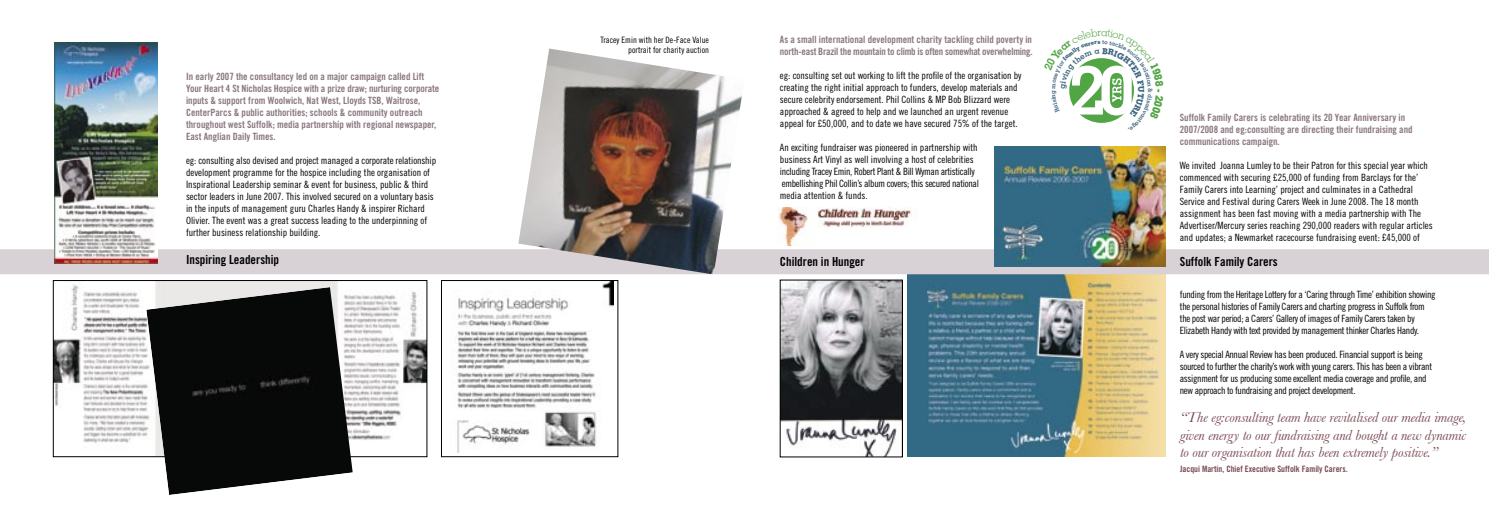
<style>
.page{position:relative;width:1489px;height:525px;background:#fff}
.page>*{position:absolute;margin:0;border:0;box-sizing:border-box;transform-origin:0 0}
.t1{font:italic 15px/17.5px "Baskerville";letter-spacing:-.01em;color:#794852;text-align:justify}
.t2{font:12.5px "Trade Gothic Bold Cond Twenty";color:#000}
.t3{font:700 10.88px "Geometric Slab 703 BT Xtra";color:#52a545}
.t4{font:10px/12px "Trade Gothic Cond Eighteen";color:#000}
.t5{font:10px/12px "Trade Gothic Bold Cond Twenty";color:#897680}
.t6{font:10px/12px "Trade Gothic Cond Eighteen";letter-spacing:-.03em;color:#000}
.t7{font:8.75px/10.5px "Trade Gothic Cond Eighteen";color:#000;text-align:right}
.t8{font:8.75px "Trade Gothic Bold Cond Twenty";color:#794852}
.t9{font:700 6.12px "Geometric Slab 703 BT";color:#3e677f}
</style>
<div class="page">
<img style="left:55px;top:282px;width:370px;height:161px">
<div style="left:53px;top:280px;width:374px;height:176px;border:1px solid #000"></div>
<img style="left:455px;top:282px;width:159px;height:170px">
<div style="left:441px;top:280px;width:177px;height:176px;border:1px solid #000"></div>
<img style="left:907px;top:274px;width:258px;height:182px">
<img style="left:782px;top:282px;width:118px;height:173px">
<div style="left:780px;top:280px;width:122px;height:177px;border:1px solid #000"></div>
<div style="left:0;top:249px;width:1488px;height:25px;background:#d8d1d5"></div>
<img style="left:777px;top:207px;width:135px;height:38px">
<img style="left:518px;top:49px;width:226px;height:225px">
<img style="left:146px;top:287px;width:206px;height:207px">
<img style="left:55px;top:43px;width:102px;height:220px">
<img style="left:994px;top:146px;width:171px;height:120px">
<svg style="left:1069px;top:58px;width:65px;height:65px"></svg>
<p class="t5" style="left:186px;top:70px;width:255px">In early 2007 the consultancy led on a major campaign called Lift Your Heart 4 St Nicholas Hospice with a prize draw; nurturing corporate inputs &amp; support from Woolwich, Nat West, Lloyds TSB, Waitrose, CenterParcs &amp; public authorities; schools &amp; community outreach throughout west Suffolk; media partnership with regional newspaper, East Anglian Daily Times.</p>
<p class="t4" style="left:186px;top:154px;width:252px">eg: consulting also devised and project managed a corporate relationship development programme for the hospice including the organisation of Inspirational Leadership seminar &amp; event for business, public &amp; third sector leaders in June 2007. This involved secured on a voluntary basis in the inputs of management guru Charles Handy &amp; inspirer Richard Olivier. The event was a great success leading to the underpinning of further business relationship building.</p>
<p class="t2" style="left:186px;top:251px;width:94px">Inspiring Leadership</p>
<p class="t7" style="left:600px;top:34px;width:110px">Tracey Emin with her De-Face Value portrait for charity auction</p>
<p class="t5" style="left:780px;top:33px;width:254px">As a small international development charity tackling child poverty in north-east Brazil the mountain to climb is often somewhat overwhelming.</p>
<p class="t4" style="left:780px;top:69px;width:243px">eg: consulting set out working to lift the profile of the organisation by creating the right initial approach to funders, develop materials and secure celebrity endorsement. Phil Collins &amp; MP Bob Blizzard were approached &amp; agreed to help and we launched an urgent revenue</p>
<p class="t4" style="left:780px;top:117px;width:239px">appeal for £50,000, and to date we have secured 75% of the target.</p>
<p class="t4" style="left:780px;top:141px;width:200px">An exciting fundraiser was pioneered in partnership with business Art Vinyl as well involving a host of celebrities including Tracey Emin, Robert Plant &amp; Bill Wyman artistically embellishing Phil Collin’s album covers; this secured national media attention &amp; funds.</p>
<p class="t9" style="left:1153px;top:88px;width:6px;rotate:90deg">&amp;</p>
<p class="t3" style="left:1166px;top:89px;width:5px;rotate:90deg">-</p>
<p class="t5" style="left:1179px;top:111px;width:234px">Suffolk Family Carers is celebrating its 20 Year Anniversary in<br>2007/2008 and eg:consulting are directing their fundraising and</p>
<p class="t5" style="left:1179px;top:135px;width:101px">communications campaign.</p>
<p class="t4" style="left:1179px;top:159px;width:254px">We invited Joanna Lumley to be their Patron for this special year which commenced with securing £25,000 of funding from Barclays for the’ Family Carers into Learning’ project and culminates in a Cathedral Service and Festival during Carers Week in June 2008. The 18 month assignment has been fast moving with a media partnership with The Advertiser/Mercury series reaching 290,000 readers with regular articles and updates; a Newmarket racecourse fundraising event: £45,000 of</p>
<p class="t2" style="left:780px;top:254px;width:86px">Children in Hunger</p>
<p class="t2" style="left:1179px;top:254px;width:99px">Suffolk Family Carers</p>
<p class="t6" style="left:1179px;top:288px;width:257px">funding from the Heritage Lottery for a ‘Caring through Time’ exhibition showing the personal histories of Family Carers and charting progress in Suffolk from the post war period; a Carers’ Gallery of images of Family Carers taken by Elizabeth Handy with text provided by management thinker Charles Handy.</p>
<p class="t6" style="left:1179px;top:348px;width:254px">A very special Annual Review has been produced. Financial support is being sourced to further the charity’s work with young carers. This has been a vibrant assignment for us producing some excellent media coverage and profile, and new approach to fundraising and project development.</p>
<p class="t1" style="left:1180px;top:408px;width:288px">“The eg:consulting team have revitalised our media image, given energy to our fundraising and bought a new dynamic to our organisation that has been extremely positive.”</p>
<p class="t8" style="left:1180px;top:463px;width:169px">Jacqui Martin, Chief Executive Suffolk Family Carers.</p>
</div>
